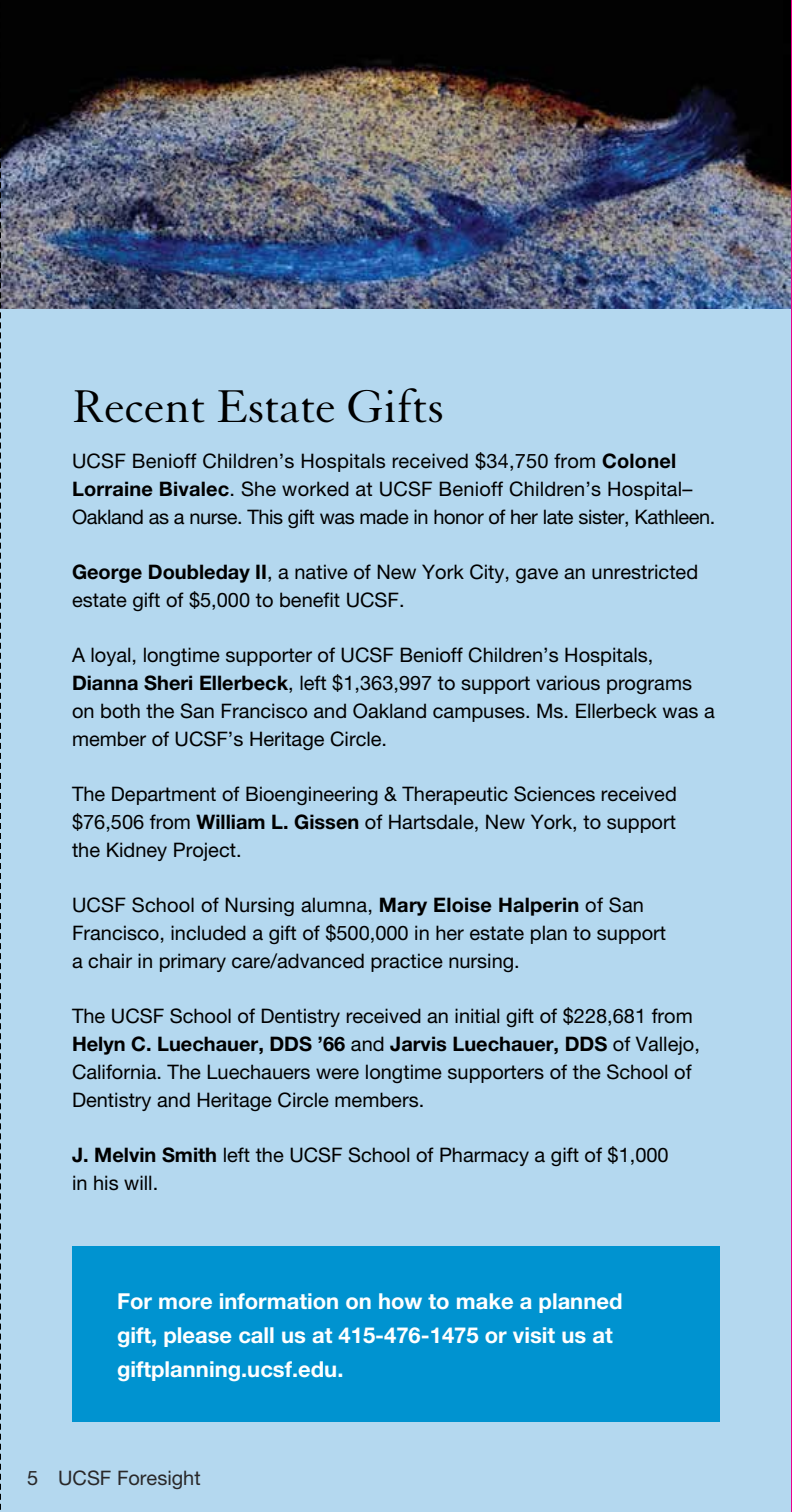
<style>
.page{position:relative;width:792px;height:1512px;background:#fff}
.page>*{position:absolute;margin:0;border:0;box-sizing:border-box;transform-origin:0 0}
.t1{font:50px "Granjon";color:#000}
.t2{font:700 22px/34px "Helvetica Neue";color:#fff}
.t3{font:20px/28px "Helvetica Neue";color:#000}
.t4{font:20px "Helvetica Neue";color:#292829}
.s1{font-weight:700}
</style>
<div class="page">
<img style="left:1px;top:0;width:790px;height:310px">
<div style="left:0;top:310px;width:792px;height:1202px;background:#b4d8ef"></div>
<svg style="left:0;top:0;width:1px;height:1510px"></svg>
<div style="left:72px;top:1246px;width:648px;height:176px;background:#0093d0"></div>
<hr style="left:791px;top:0;width:1px;height:1512px;background:#ec008c">
<h1 class="t1" style="left:72px;top:380px;width:374px">Recent Estate Gifts</h1>
<p class="t3" style="left:72px;top:446px;width:645px">UCSF Benioff Children’s Hospitals received $34,750 from <span class="s1">Colonel<br>Lorraine Bivalec</span>. She worked at UCSF Benioff Children’s Hospital–<br>Oakland as a nurse. This gift was made in honor of her late sister, Kathleen.</p>
<p class="t3" style="left:72px;top:557px;width:628px"><span class="s1">George Doubleday II</span>, a native of New York City, gave an unrestricted estate gift of $5,000 to benefit UCSF.</p>
<p class="t3" style="left:72px;top:640px;width:644px">A loyal, longtime supporter of UCSF Benioff Children’s Hospitals, <span class="s1">Dianna Sheri Ellerbeck</span>, left $1,363,997 to support various programs on both the San Francisco and Oakland campuses. Ms. Ellerbeck was a member of UCSF’s Heritage Circle.</p>
<p class="t3" style="left:72px;top:779px;width:606px;text-align:justify">The Department of Bioengineering &amp; Therapeutic Sciences received $76,506 from <span class="s1">William L. Gissen</span> of Hartsdale, New York, to support the Kidney Project.</p>
<p class="t3" style="left:72px;top:890px;width:596px">UCSF School of Nursing alumna, <span class="s1">Mary Eloise Halperin</span> of San<br>Francisco, included a gift of $500,000 in her estate plan to support a chair in primary care/advanced practice nursing.</p>
<p class="t3" style="left:72px;top:1001px;width:629px">The UCSF School of Dentistry received an initial gift of $228,681 from <span class="s1">Helyn C. Luechauer, DDS ’66</span> and <span class="s1">Jarvis Luechauer, DDS</span> of Vallejo, California. The Luechauers were longtime supporters of the School of Dentistry and Heritage Circle members.</p>
<p class="t3" style="left:72px;top:1140px;width:598px"><span class="s1">J. Melvin Smith</span> left the UCSF School of Pharmacy a gift of $1,000 in his will.</p>
<p class="t2" style="left:117px;top:1284px;width:507px">For more information on how to make a planned gift, please call us at 415-476-1475 or visit us at giftplanning.ucsf.edu.</p>
<p class="t4" style="left:27px;top:1466px;width:175px">5 UCSF Foresight</p>
</div>
